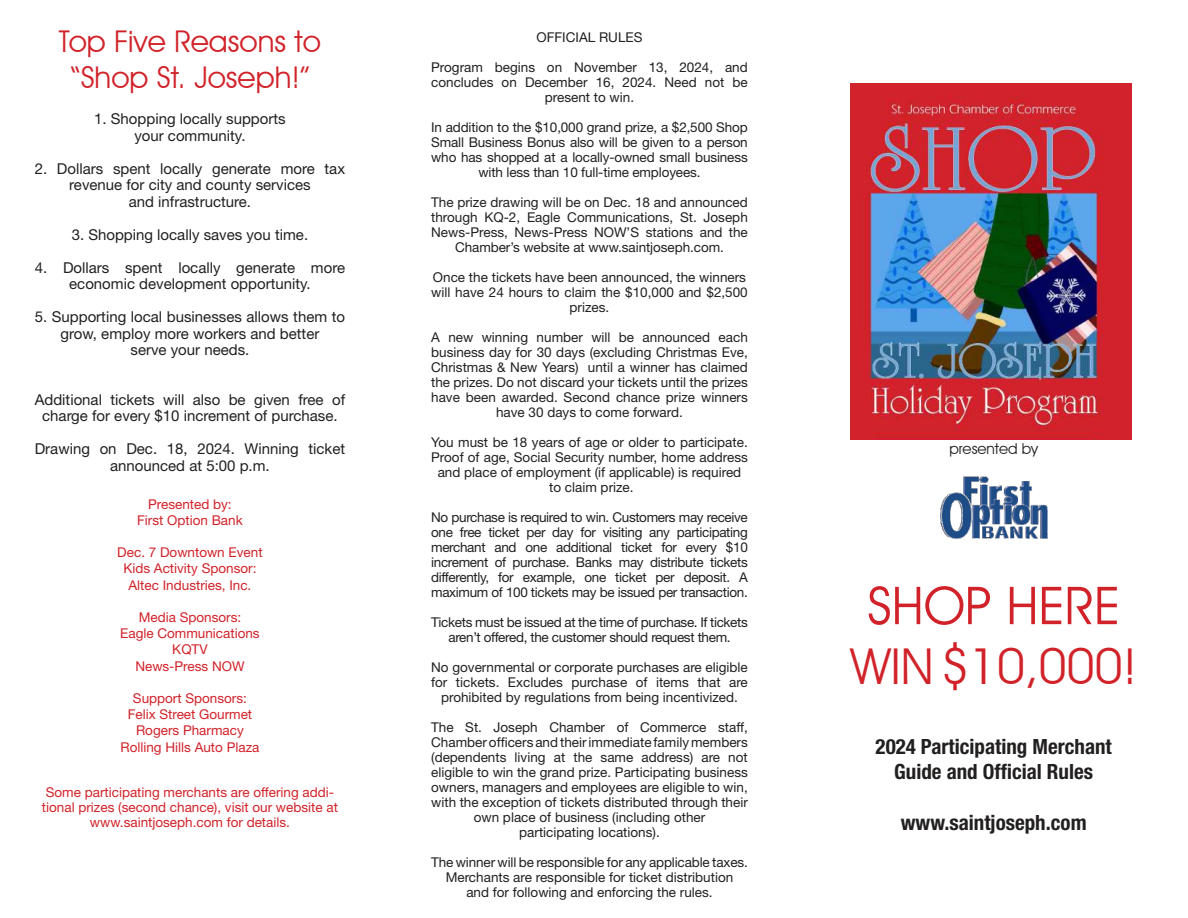
<style>
.page{position:relative;width:1188px;height:918px;background:#fff}
.page>*{position:absolute;margin:0;border:0;box-sizing:border-box;transform-origin:0 0}
.t1{font:52.5px "Avant Garde IT Cby BT";color:#d12229}
.t2{font:49.5px "Avant Garde IT Cby BT";color:#d12229}
.t3{font:30px/36px "Avant Garde IT Cby BT";color:#d12229;text-align:center}
.t4{font:700 condensed 21px/25.2px "Helvetica Neue";color:#221f1f;text-align:center}
.t5{font:15px/16.5px "Helvetica Neue";color:#221f1f;text-align:center}
.t6{font:15px "Avant Garde IT Cby BT";color:#221f1f}
.t7{font:13.5px/15px "Helvetica Neue";color:#221f1f;text-align:center}
.t8{font:13.5px/16.2px "Helvetica Neue";color:#d12229;text-align:center}
.t9{font:13.5px/15px "Helvetica Neue";letter-spacing:-.025em;color:#221f1f;text-align:center}
</style>
<div class="page">
<img style="left:850px;top:83px;width:282px;height:357px">
<img style="left:940px;top:477px;width:107px;height:62px">
<h3 class="t3" style="left:59px;top:24px;width:264px">Top Five Reasons to “Shop St. Joseph!”</h3>
<p class="t5" style="left:94px;top:112px;width:193px">1. Shopping locally supports your community.</p>
<p class="t5" style="left:35px;top:161px;width:312px">2. Dollars spent locally generate more tax revenue for city and county services<br>and infrastructure.</p>
<p class="t5" style="left:72px;top:227px;width:238px">3. Shopping locally saves you time.</p>
<p class="t5" style="left:35px;top:260px;width:312px">4. Dollars spent locally generate more economic development opportunity.</p>
<p class="t5" style="left:35px;top:310px;width:312px">5. Supporting local businesses allows them to grow, employ more workers and better<br>serve your needs.</p>
<p class="t5" style="left:35px;top:392px;width:312px">Additional tickets will also be given free of charge for every $10 increment of purchase.</p>
<p class="t5" style="left:35px;top:442px;width:312px">Drawing on Dec. 18, 2024. Winning ticket announced at 5:00 p.m.</p>
<p class="t8" style="left:137px;top:496px;width:107px">Presented by:<br>First Option Bank</p>
<p class="t8" style="left:117px;top:545px;width:147px">Dec. 7 Downtown Event<br>Kids Activity Sponsor:<br>Altec Industries, Inc.</p>
<p class="t8" style="left:120px;top:610px;width:141px">Media Sponsors:<br>Eagle Communications<br>KQTV<br>News-Press NOW</p>
<p class="t8" style="left:120px;top:691px;width:140px">Support Sponsors:<br>Felix Street Gourmet<br>Rogers Pharmacy<br>Rolling Hills Auto Plaza</p>
<p class="t8" style="left:42px;top:785px;width:298px;line-height:15px">Some participating merchants are offering addi&shy;tional prizes (second chance), visit our website at www.saintjoseph.com for details.</p>
<p class="t7" style="left:537px;top:31px;width:108px">OFFICIAL RULES</p>
<p class="t7" style="left:431px;top:61px;width:318px">Program begins on November 13, 2024, and concludes on December 16, 2024. Need not be present to win.</p>
<p class="t7" style="left:431px;top:121px;width:318px">In addition to the $10,000 grand prize, a $2,500 Shop Small Business Bonus also will be given to a person who has shopped at a locally-owned small business with less than 10 full-time employees.</p>
<p class="t7" style="left:431px;top:196px;width:318px">The prize drawing will be on Dec. 18 and announced through KQ-2, Eagle Communications, St. Joseph News-Press, News-Press NOW’S stations and the Chamber’s website at www.saintjoseph.com.</p>
<p class="t7" style="left:431px;top:271px;width:318px">Once the tickets have been announced, the winners will have 24 hours to claim the $10,000 and $2,500 prizes.</p>
<p class="t7" style="left:431px;top:331px;width:318px">A new winning number will be announced each business day for 30 days (excluding Christmas Eve, Christmas &amp; New Years) until a winner has claimed the prizes. Do not discard your tickets until the prizes have been awarded. Second chance prize winners have 30 days to come forward.</p>
<p class="t7" style="left:431px;top:436px;width:318px">You must be 18 years of age or older to participate.<br>Proof of age, Social Security number, home address and place of employment (if applicable) is required to claim prize.</p>
<p class="t7" style="left:431px;top:511px;width:318px;text-align:justify">No purchase is required to win. Customers may receive one free ticket per day for visiting any participating merchant and one additional ticket for every $10 increment of purchase. Banks may distribute tickets differently, for example, one ticket per deposit. A maximum of 100 tickets may be issued per transaction.</p>
<p class="t9" style="left:431px;top:616px;width:318px">Tickets must be issued at the time of purchase. If tickets aren’t offered, the customer should request them.</p>
<p class="t7" style="left:431px;top:661px;width:318px">No governmental or corporate purchases are eligible for tickets. Excludes purchase of items that are prohibited by regulations from being incentivized.</p>
<p class="t7" style="left:431px;top:721px;width:318px">The St. Joseph Chamber of Commerce staff, Chamber officers and their immediate family members (dependents living at the same address) are not eligible to win the grand prize. Participating business owners, managers and employees are eligible to win, with the exception of tickets distributed through their own place of business (including other<br>participating locations).</p>
<p class="t7" style="left:431px;top:856px;width:318px">The winner will be responsible for any applicable taxes.<br>Merchants are responsible for ticket distribution<br>and for following and enforcing the rules.</p>
<p class="t6" style="left:949px;top:442px;width:90px">presented by</p>
<h1 class="t1" style="left:867px;top:582px;width:255px">SHOP HERE</h1>
<h2 class="t2" style="left:850px;top:644px;width:288px">WIN $10,000!</h2>
<h3 class="t4" style="left:876px;top:736px;width:238px">2024 Participating Merchant<br>Guide and Official Rules</h3>
<h3 class="t4" style="left:901px;top:811px;width:187px">www.saintjoseph.com</h3>
</div>
